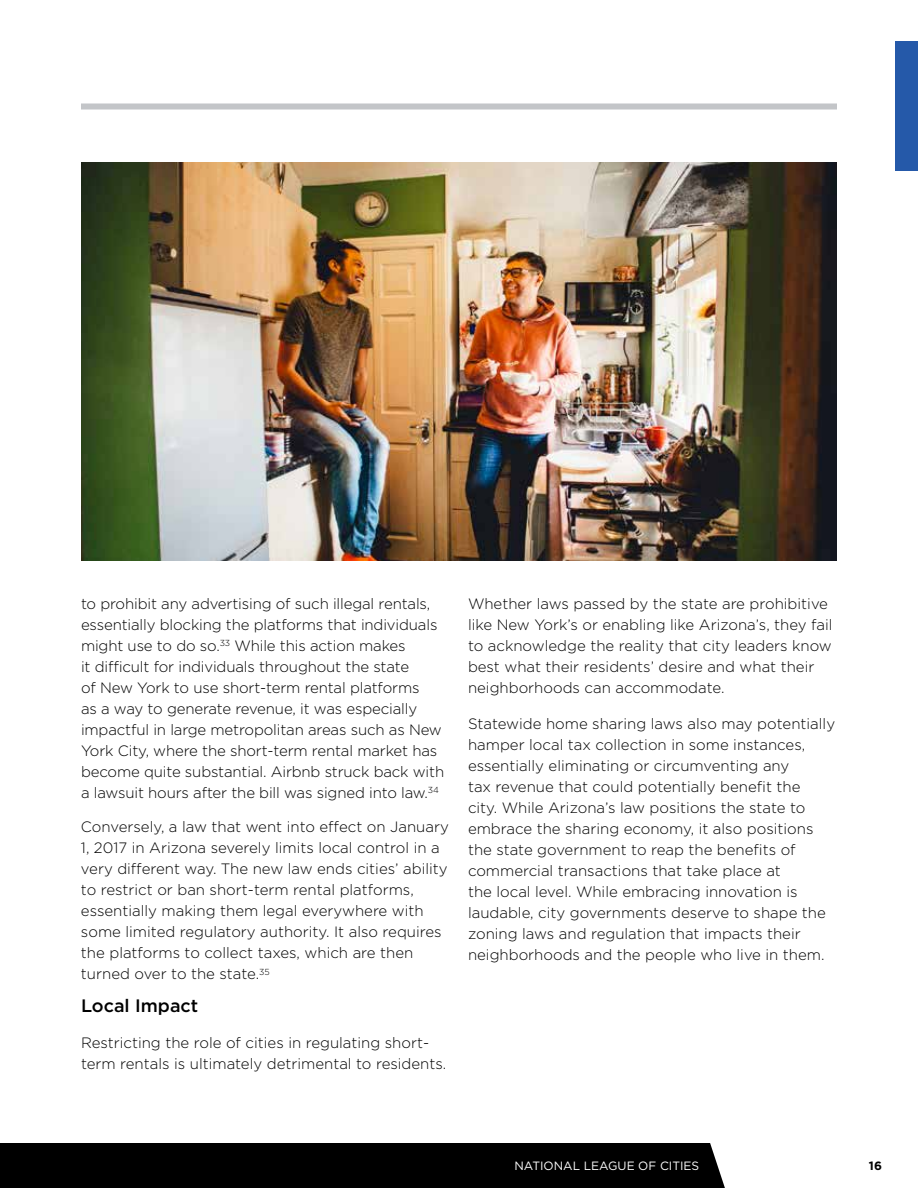
<style>
.page{position:relative;width:918px;height:1188px;background:#fff}
.page>*{position:absolute;margin:0;border:0;box-sizing:border-box;transform-origin:0 0}
.t1{font:500 18px "Gotham";color:#010101}
.t2{font:300 15px/21px "Gotham";color:#000}
.t3{font:12px "Gotham";color:#fff}
.t4{font:700 12px "Gotham";color:#000}
</style>
<div class="page">
<div style="left:0;top:1143px;width:725px;height:45px;background:#000"></div>
<div style="left:896px;top:41px;width:22px;height:130px;background:#2559a9"></div>
<div style="left:81px;top:104px;width:756px;height:6px;background:#c3c5c8"></div>
<img style="left:81px;top:162px;width:756px;height:399px">
<p class="t2" style="left:81px;top:593px;width:365px">to prohibit any advertising of such illegal rentals, essentially blocking the platforms that individuals might use to do so.<sup>33</sup> While this action makes<br>it difficult for individuals throughout the state<br>of New York to use short-term rental platforms<br>as a way to generate revenue, it was especially impactful in large metropolitan areas such as New York City, where the short-term rental market has become quite substantial. Airbnb struck back with a lawsuit hours after the bill was signed into law.<sup>34</sup></p>
<p class="t2" style="left:81px;top:816px;width:369px">Conversely, a law that went into effect on January 1, 2017 in Arizona severely limits local control in a very different way. The new law ends cities’ ability to restrict or ban short-term rental platforms, essentially making them legal everywhere with some limited regulatory authority. It also requires the platforms to collect taxes, which are then turned over to the state.<sup>35</sup></p>
<p class="t1" style="left:81px;top:994px;width:119px">Local Impact</p>
<p class="t2" style="left:81px;top:1032px;width:367px">Restricting the role of cities in regulating short&shy;term rentals is ultimately detrimental to residents.</p>
<p class="t2" style="left:468px;top:593px;width:366px">Whether laws passed by the state are prohibitive like New York’s or enabling like Arizona’s, they fail to acknowledge the reality that city leaders know best what their residents’ desire and what their neighborhoods can accommodate.</p>
<p class="t2" style="left:468px;top:713px;width:369px">Statewide home sharing laws also may potentially hamper local tax collection in some instances, essentially eliminating or circumventing any<br>tax revenue that could potentially benefit the<br>city. While Arizona’s law positions the state to embrace the sharing economy, it also positions the state government to reap the benefits of commercial transactions that take place at<br>the local level. While embracing innovation is laudable, city governments deserve to shape the zoning laws and regulation that impacts their neighborhoods and the people who live in them.</p>
<p class="t3" style="left:515px;top:1158px;width:186px">NATIONAL LEAGUE OF CITIES</p>
<p class="t4" style="left:869px;top:1157px;width:15px">16</p>
</div>
